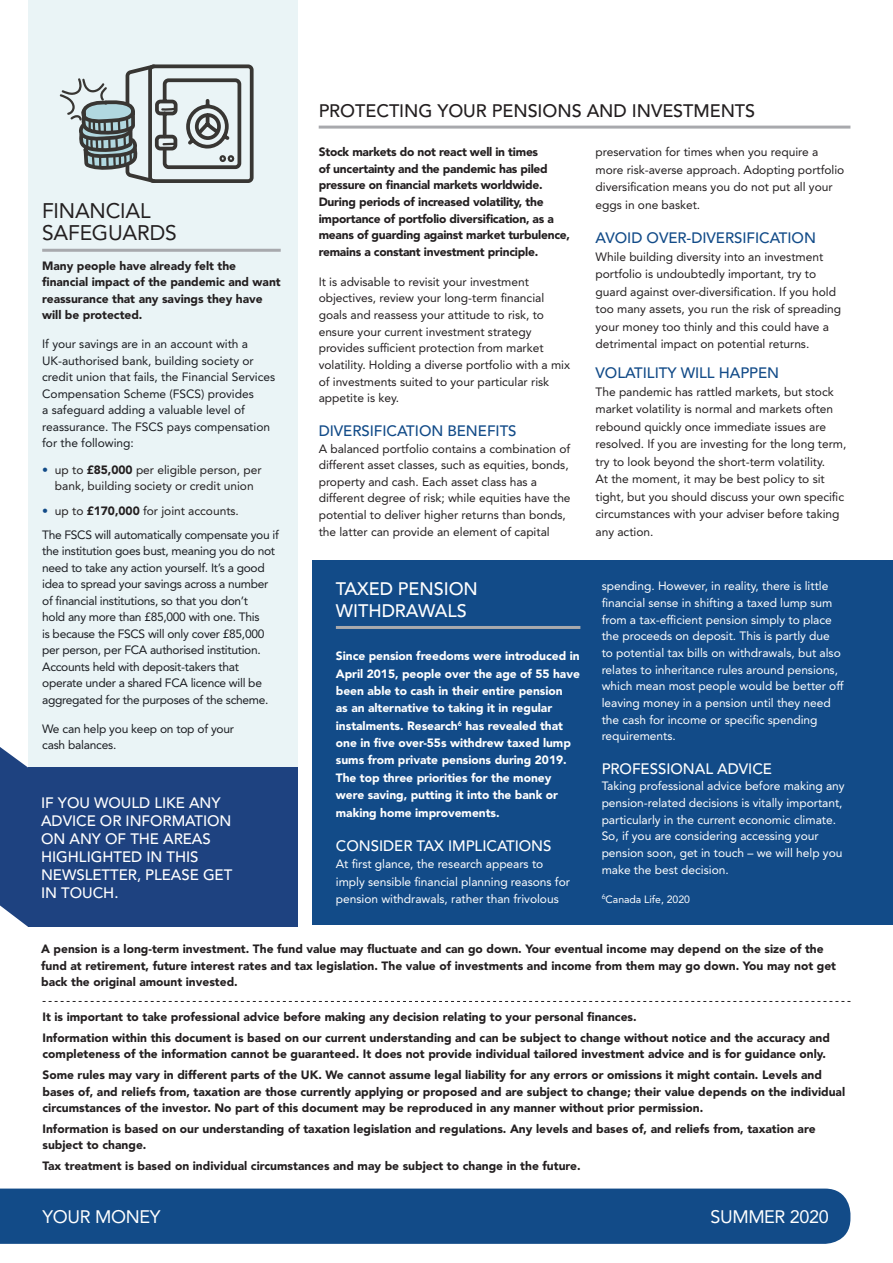
<style>
.page{position:relative;width:893px;height:1263px;background:#fff}
.page>*{position:absolute;margin:0;border:0;box-sizing:border-box;transform-origin:0 0}
.heading_1{font:21px/22.5px "Avenir LT Std";letter-spacing:-.01em;color:#231f20}
.heading_1-2{font:500 18px "Avenir LT Std";letter-spacing:-.005em;color:#231f20}
.heading_1-3{font:500 18px/22.5px "Avenir LT Std";letter-spacing:-.005em;color:#fff}
.t1{font:18px "Avenir LT Std";letter-spacing:-.02em;color:#fff}
.heading_2{font:500 15px/18px "Avenir LT Std";letter-spacing:-.005em;color:#fff}
.heading_2-2{font:500 15px "Avenir LT Std";letter-spacing:-.005em;color:#124b88}
.body_text{font:12px/17.5px "Avenir LT Std";letter-spacing:-.005em;color:#231f20}
.warning_statement{font:900 12px/16.5px "Avenir LT Std";color:#231f20}
.body_text-2{font:12px/16.6px "Avenir LT Std";letter-spacing:-.005em;color:#fff}
.body_text-3{font:12px/16.5px "Avenir LT Std";letter-spacing:-.025em;color:#1a1c21}
.body_text-4{font:900 12px/16.6px "Avenir LT Std";letter-spacing:-.02em;color:#231f20}
.body_text-5{font:900 12px/17.4px "Avenir LT Std";letter-spacing:-.005em;color:#fff}
.body_text-6{font:12px/16.5px "Avenir LT Std";letter-spacing:-.005em;color:#1a1c21}
.body_text-7{font:10.5px "Avenir LT Std";letter-spacing:-.005em;color:#fff}
.s1{color:#124b88}
.s2{font-weight:900}
</style>
<div class="page">
<div style="left:0;top:1188px;width:850px;height:56px;background:#124b88"></div>
<div style="left:28px;top:0;width:270px;height:925px;background:#eaf4f6"></div>
<svg style="left:43px;top:1001px;width:807px;height:1px"></svg>
<hr style="left:319px;top:126px;width:531px;height:3px;background:#a8a9ad">
<div style="left:313px;top:561px;width:580px;height:364px;background:#124b88"></div>
<hr style="left:336px;top:626px;width:244px;height:3px;background:#a8a9ad">
<hr style="left:42px;top:249px;width:239px;height:3px;background:#a8a9ad">
<svg style="left:59px;top:64px;width:195px;height:119px"></svg>
<div style="left:28px;top:767px;width:270px;height:160px;background:#1e4280"></div>
<svg style="left:0;top:747px;width:28px;height:180px;background:#38588e"></svg>
<p class="heading_1" style="left:42px;top:199px;width:136px">FINANCIAL<br>SAFEGUARDS</p>
<p class="body_text-4" style="left:42px;top:257px;width:240px">Many people have already felt the financial impact of the pandemic and want reassurance that any savings they have will be protected.</p>
<p class="body_text-6" style="left:42px;top:336px;width:235px">If your savings are in an account with a UK-authorised bank, building society or credit union that fails, the Financial Services Compensation Scheme (FSCS) provides<br>a safeguard adding a valuable level of reassurance. The FSCS pays compensation for the following:</p>
<p class="body_text" style="left:42px;top:461px;width:221px;line-height:16.5px;text-align:center"><span class="s1">•</span> up to <span class="s2">£85,000</span> per eligible person, per bank, building society or credit union</p>
<p class="body_text" style="left:42px;top:502px;width:198px"><span class="s1">•</span> up to <span class="s2">£170,000</span> for joint accounts.</p>
<p class="body_text-3" style="left:42px;top:526px;width:238px">The FSCS will automatically compensate you if the institution goes bust, meaning you do not need to take any action yourself. It’s a good idea to spread your savings across a number of financial institutions, so that you don’t<br>hold any more than £85,000 with one. This<br>is because the FSCS will only cover £85,000 per person, per FCA authorised institution.<br>Accounts held with deposit-takers that operate under a shared FCA licence will be aggregated for the purposes of the scheme.</p>
<p class="body_text-3" style="left:42px;top:720px;width:193px">We can help you keep on top of your cash balances.</p>
<p class="heading_2" style="left:41px;top:794px;width:193px">IF YOU WOULD LIKE ANY<br>ADVICE OR INFORMATION<br>ON ANY OF THE AREAS<br>HIGHLIGHTED IN THIS<br>NEWSLETTER, PLEASE GET<br>IN TOUCH.</p>
<p class="heading_1-2" style="left:319px;top:100px;width:438px">PROTECTING YOUR PENSIONS AND INVESTMENTS</p>
<p class="body_text-4" style="left:319px;top:144px;width:253px">Stock markets do not react well in times<br>of uncertainty and the pandemic has piled pressure on financial markets worldwide.<br>During periods of increased volatility, the importance of portfolio diversification, as a means of guarding against market turbulence, remains a constant investment principle.</p>
<p class="body_text" style="left:319px;top:273px;width:253px;line-height:16.6px">It is advisable to revisit your investment objectives, review your long-term financial goals and reassess your attitude to risk, to ensure your current investment strategy provides sufficient protection from market volatility. Holding a diverse portfolio with a mix of investments suited to your particular risk appetite is key.</p>
<p class="heading_2-2" style="left:319px;top:422px;width:199px">DIVERSIFICATION BENEFITS</p>
<p class="body_text" style="left:319px;top:440px;width:253px;line-height:16.6px">A balanced portfolio contains a combination of different asset classes, such as equities, bonds, property and cash. Each asset class has a different degree of risk; while equities have the potential to deliver higher returns than bonds, the latter can provide an element of capital</p>
<p class="body_text" style="left:596px;top:143px;width:250px">preservation for times when you require a more risk-averse approach. Adopting portfolio diversification means you do not put all your eggs in one basket.</p>
<p class="heading_2-2" style="left:596px;top:229px;width:222px">AVOID OVER-DIVERSIFICATION</p>
<p class="body_text" style="left:596px;top:248px;width:247px">While building diversity into an investment portfolio is undoubtedly important, try to guard against over-diversification. If you hold too many assets, you run the risk of spreading your money too thinly and this could have a detrimental impact on potential returns.</p>
<p class="heading_2-2" style="left:596px;top:364px;width:185px">VOLATILITY WILL HAPPEN</p>
<p class="body_text" style="left:596px;top:383px;width:252px">The pandemic has rattled markets, but stock market volatility is normal and markets often rebound quickly once immediate issues are resolved. If you are investing for the long term, try to look beyond the short-term volatility.<br>At the moment, it may be best policy to sit tight, but you should discuss your own specific circumstances with your adviser before taking any action.</p>
<p class="heading_1-3" style="left:336px;top:578px;width:144px">TAXED PENSION<br>WITHDRAWALS</p>
<p class="body_text-5" style="left:336px;top:647px;width:245px">Since pension freedoms were introduced in April 2015, people over the age of 55 have been able to cash in their entire pension<br>as an alternative to taking it in regular instalments. Research<sup>6</sup> has revealed that one in five over-55s withdrew taxed lump sums from private pensions during 2019.<br>The top three priorities for the money were saving, putting it into the bank or making home improvements.</p>
<p class="heading_2" style="left:336px;top:837px;width:217px">CONSIDER TAX IMPLICATIONS</p>
<p class="body_text-2" style="left:336px;top:855px;width:236px;line-height:17.4px">At first glance, the research appears to imply sensible financial planning reasons for pension withdrawals, rather than frivolous</p>
<p class="body_text-2" style="left:602px;top:578px;width:244px">spending. However, in reality, there is little financial sense in shifting a taxed lump sum from a tax-efficient pension simply to place the proceeds on deposit. This is partly due to potential tax bills on withdrawals, but also relates to inheritance rules around pensions, which mean most people would be better off leaving money in a pension until they need the cash for income or specific spending requirements.</p>
<p class="heading_2" style="left:602px;top:760px;width:172px">PROFESSIONAL ADVICE</p>
<p class="body_text-2" style="left:602px;top:778px;width:245px">Taking professional advice before making any pension-related decisions is vitally important, particularly in the current economic climate.<br>So, if you are considering accessing your pension soon, get in touch – we will help you make the best decision.</p>
<p class="body_text-7" style="left:602px;top:893px;width:90px"><sup>6</sup>Canada Life, 2020</p>
<p class="warning_statement" style="left:41px;top:940px;width:796px">A pension is a long-term investment. The fund value may fluctuate and can go down. Your eventual income may depend on the size of the fund at retirement, future interest rates and tax legislation. The value of investments and income from them may go down. You may not get back the original amount invested.</p>
<p class="warning_statement" style="left:43px;top:1009px;width:596px">It is important to take professional advice before making any decision relating to your personal finances.</p>
<p class="warning_statement" style="left:43px;top:1029px;width:789px">Information within this document is based on our current understanding and can be subject to change without notice and the accuracy and completeness of the information cannot be guaranteed. It does not provide individual tailored investment advice and is for guidance only.</p>
<p class="warning_statement" style="left:43px;top:1067px;width:804px">Some rules may vary in different parts of the UK. We cannot assume legal liability for any errors or omissions it might contain. Levels and bases of, and reliefs from, taxation are those currently applying or proposed and are subject to change; their value depends on the individual circumstances of the investor. No part of this document may be reproduced in any manner without prior permission.</p>
<p class="warning_statement" style="left:43px;top:1120px;width:774px">Information is based on our understanding of taxation legislation and regulations. Any levels and bases of, and reliefs from, taxation are subject to change.</p>
<p class="warning_statement" style="left:43px;top:1158px;width:540px">Tax treatment is based on individual circumstances and may be subject to change in the future.</p>
<h2 class="t1" style="left:43px;top:1206px;width:119px">YOUR MONEY</h2>
<h2 class="t1" style="left:710px;top:1206px;width:120px">SUMMER 2020</h2>
</div>
